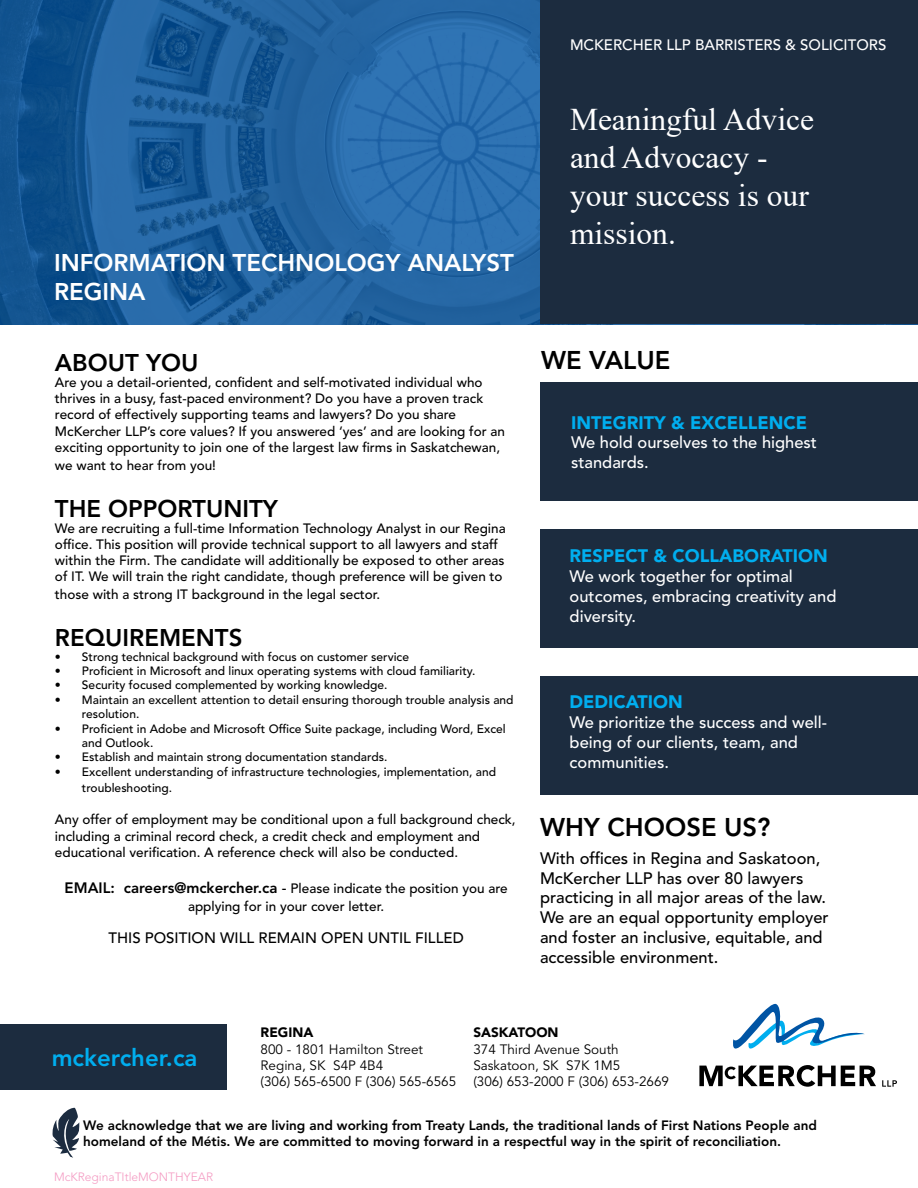
<style>
.page{position:relative;width:918px;height:1188px;background:#fff}
.page>*{position:absolute;margin:0;border:0;box-sizing:border-box;transform-origin:0 0}
.t1{font:31.5px/37.8px "Times New Roman";color:#fff}
.t2{font:800 25.5px "Avenir LT Std";color:#000}
.t3{font:800 24px "Avenir LT Std";color:#000}
.t4{font:800 24px/28.8px "Avenir LT Std";color:#fff}
.t5{font:800 24px "Avenir LT Std";color:#00aeef}
.t6{font:900 18px "Avenir LT Std";color:#00aeef}
.t7{font:500 16.5px/19.8px "Avenir LT Std";color:#000}
.t8{font:500 16.5px/19.8px "Avenir LT Std";color:#fff}
.t9{font:500 15px "Avenir LT Std";color:#000}
.t10{font:500 15px "Avenir LT Std";color:#fff}
.t11{font:500 13.5px/16.2px "Avenir LT Std";color:#000}
.t12{font:800 13.5px/16.2px "Avenir LT Std";color:#000}
.t13{font:13.5px/16.2px "Avenir LT Std";color:#000}
.t14{font:900 13.5px "Avenir LT Std";color:#000}
.t15{font:500 12px/14.4px "Avenir LT Std";color:#000}
.t16{font:300 12px "Avenir LT Std";color:#f49ac2}
.s1{font-weight:800;font-size:15px}
.s2{font-size:15px}
</style>
<div class="page">
<div style="left:540px;top:676px;width:378px;height:119px;background:#1c2c3f"></div>
<div style="left:540px;top:529px;width:378px;height:118px;background:#1c2c3f"></div>
<svg style="left:699px;top:1004px;width:177px;height:83px"></svg>
<svg style="left:882px;top:1080px;width:15px;height:7px"></svg>
<svg style="left:0;top:0;width:540px;height:324px;background:#1f629f"></svg>
<div style="left:540px;top:0;width:378px;height:324px;background:#1c2c3f"></div>
<div style="left:540px;top:383px;width:378px;height:118px;background:#1c2c3f"></div>
<div style="left:0;top:1024px;width:227px;height:65px;background:#1c2c3f"></div>
<svg style="left:52px;top:1108px;width:27px;height:50px"></svg>
<p class="t10" style="left:570px;top:36px;width:318px">MCKERCHER LLP BARRISTERS &amp; SOLICITORS</p>
<h3 class="t4" style="left:54px;top:248px;width:461px">INFORMATION TECHNOLOGY ANALYST<br>REGINA</h3>
<h3 class="t3" style="left:55px;top:348px;width:145px">ABOUT YOU</h3>
<p class="t11" style="left:55px;top:374px;width:451px">Are you a detail-oriented, confident and self-motivated individual who thrives in a busy, fast-paced environment? Do you have a proven track record of effectively supporting teams and lawyers? Do you share McKercher LLP’s core values? If you answered ‘yes’ and are looking for an exciting opportunity to join one of the largest law firms in Saskatchewan,</p>
<p class="t11" style="left:55px;top:457px;width:163px">we want to hear from you!</p>
<h3 class="t3" style="left:55px;top:494px;width:225px">THE OPPORTUNITY</h3>
<p class="t11" style="left:55px;top:520px;width:452px">We are recruiting a full-time Information Technology Analyst in our Regina office. This position will provide technical support to all lawyers and staff within the Firm. The candidate will additionally be exposed to other areas of IT. We will train the right candidate, though preference will be given to</p>
<p class="t11" style="left:55px;top:587px;width:327px">those with a strong IT background in the legal sector.</p>
<h3 class="t3" style="left:55px;top:624px;width:189px">REQUIREMENTS</h3>
<p class="t15" style="left:55px;top:649px;width:356px">• Strong technical background with focus on customer service</p>
<p class="t15" style="left:55px;top:664px;width:422px">• Proficient in Microsoft and linux operating systems with cloud familiarity.</p>
<p class="t15" style="left:55px;top:678px;width:334px">• Security focused complemented by working knowledge.</p>
<p class="t15" style="left:82px;top:693px;width:433px;text-indent:-27px">• Maintain an excellent attention to detail ensuring thorough trouble analysis and resolution.</p>
<p class="t15" style="left:82px;top:721px;width:425px;text-indent:-27px">• Proficient in Adobe and Microsoft Office Suite package, including Word, Excel and Outlook.</p>
<p class="t15" style="left:55px;top:750px;width:334px">• Establish and maintain strong documentation standards.</p>
<p class="t15" style="left:82px;top:764px;width:416px;line-height:16.2px;text-indent:-27px">• Excellent understanding of infrastructure technologies, implementation, and troubleshooting.</p>
<p class="t11" style="left:55px;top:812px;width:462px">Any offer of employment may be conditional upon a full background check, including a criminal record check, a credit check and employment and educational verification. A reference check will also be conducted.</p>
<p class="t11" style="left:65px;top:879px;width:445px;line-height:18px;text-align:center"><span class="s1">EMAIL: careers@mckercher.ca</span> <span class="s2">-</span> Please indicate the position you are applying for in your cover letter.</p>
<p class="t9" style="left:109px;top:929px;width:357px">THIS POSITION WILL REMAIN OPEN UNTIL FILLED</p>
<h1 class="t1" style="left:570px;top:100px;width:246px">Meaningful Advice and Advocacy - your success is our mission.</h1>
<h2 class="t2" style="left:541px;top:345px;width:131px">WE VALUE</h2>
<h3 class="t6" style="left:571px;top:411px;width:237px">INTEGRITY &amp; EXCELLENCE</h3>
<p class="t8" style="left:571px;top:433px;width:247px">We hold ourselves to the highest standards.</p>
<h3 class="t6" style="left:570px;top:545px;width:260px">RESPECT &amp; COLLABORATION</h3>
<p class="t8" style="left:570px;top:567px;width:268px">We work together for optimal outcomes, embracing creativity and diversity.</p>
<h3 class="t6" style="left:570px;top:691px;width:115px">DEDICATION</h3>
<p class="t8" style="left:570px;top:713px;width:259px">We prioritize the success and well&shy;being of our clients, team, and communities.</p>
<h2 class="t2" style="left:540px;top:812px;width:232px">WHY CHOOSE US?</h2>
<p class="t7" style="left:540px;top:849px;width:290px">With offices in Regina and Saskatoon, McKercher LLP has over 80 lawyers practicing in all major areas of the law.<br>We are an equal opportunity employer and foster an inclusive, equitable, and accessible environment.</p>
<h3 class="t5" style="left:52px;top:1043px;width:147px">mckercher.ca</h3>
<p class="t14" style="left:261px;top:1025px;width:54px">REGINA</p>
<p class="t13" style="left:261px;top:1041px;width:197px">800 - 1801 Hamilton Street<br>Regina, SK S4P 4B4<br>(306) 565-6500 F (306) 565-6565</p>
<p class="t14" style="left:473px;top:1025px;width:87px">SASKATOON</p>
<p class="t13" style="left:473px;top:1041px;width:197px">374 Third Avenue South<br>Saskatoon, SK S7K 1M5<br>(306) 653-2000 F (306) 653-2669</p>
<p class="t12" style="left:83px;top:1117px;width:735px">We acknowledge that we are living and working from Treaty Lands, the traditional lands of First Nations People and homeland of the Métis. We are committed to moving forward in a respectful way in the spirit of reconciliation.</p>
<p class="t16" style="left:54px;top:1170px;width:161px">McKReginaTItleMONTHYEAR</p>
</div>
